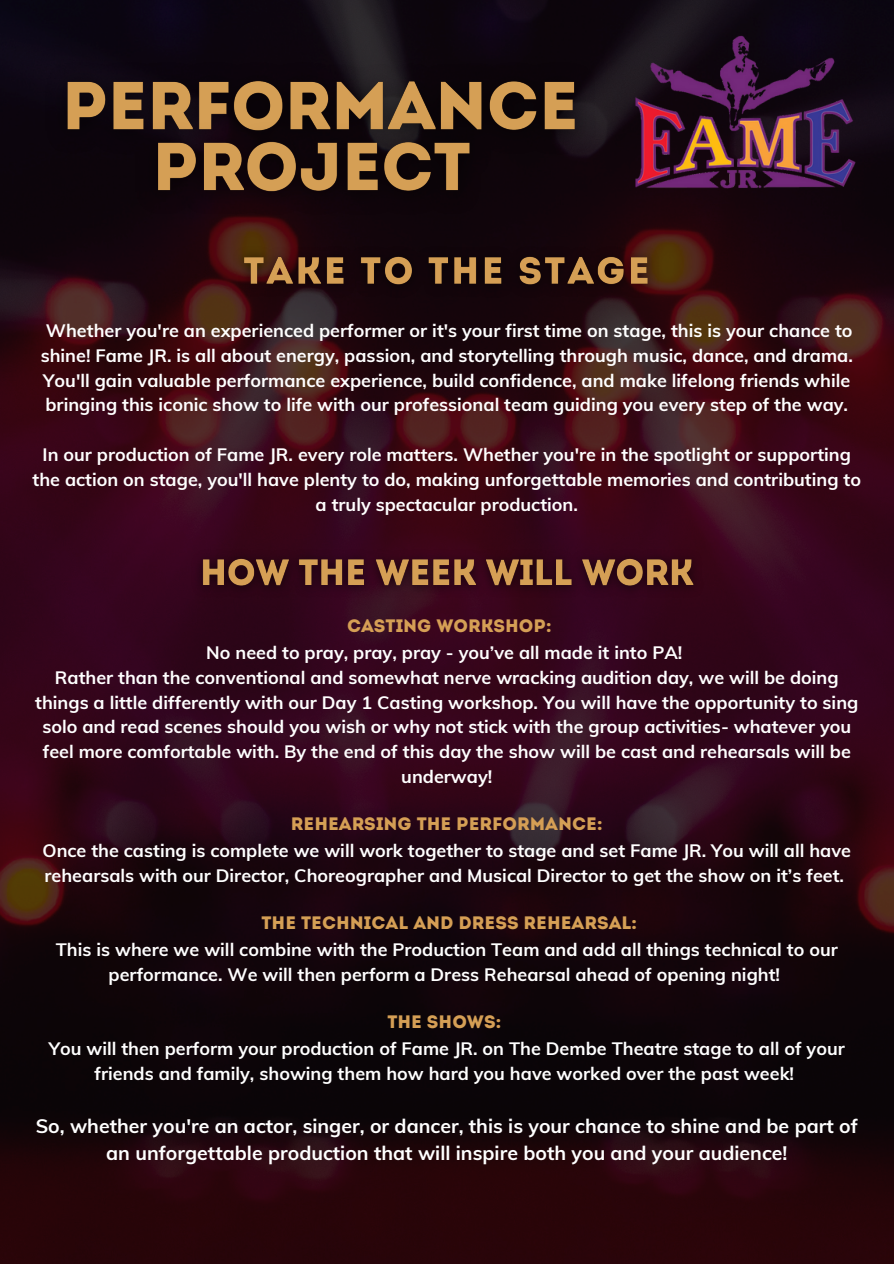
<style>
.page{position:relative;width:894px;height:1264px;background:#fff}
.page>*{position:absolute;margin:0;border:0;box-sizing:border-box;transform-origin:0 0}
.t1{font:700 19.5px/27px "Muli";color:#fff;text-align:center}
.t2{font:700 18px/24.8px "Muli";color:#fff;text-align:center}
.t3{font:18px "Intro";color:#d59f55}
</style>
<div class="page">
<img style="left:0;top:0;width:893px;height:1263px">
<img style="left:37px;top:53px;width:569px;height:171px">
<img style="left:628px;top:33px;width:233px;height:158px">
<img style="left:226px;top:240px;width:440px;height:65px">
<img style="left:185px;top:543px;width:526px;height:61px">
<p class="t2" style="left:41px;top:318px;width:813px;text-align:left">Whether you're an experienced performer or it's your first time on stage, this is your chance to shine! Fame JR. is all about energy, passion, and storytelling through music, dance, and drama.<br>You'll gain valuable performance experience, build confidence, and make lifelong friends while bringing this iconic show to life with our professional team guiding you every step of the way.</p>
<h4 class="t2" style="left:33px;top:442px;width:829px">In our production of Fame JR. every role matters. Whether you're in the spotlight or supporting the action on stage, you'll have plenty to do, making unforgettable memories and contributing to a truly spectacular production.</h4>
<h4 class="t3" style="left:347px;top:618px;width:206px">CASTING WORKSHOP:</h4>
<p class="t2" style="left:206px;top:640px;width:477px">No need to pray, pray, pray - you’ve all made it into PA!</p>
<p class="t2" style="left:35px;top:664px;width:824px">Rather than the conventional and somewhat nerve wracking audition day, we will be doing things a little differently with our Day 1 Casting workshop. You will have the opportunity to sing solo and read scenes should you wish or why not stick with the group activities- whatever you feel more comfortable with. By the end of this day the show will be cast and rehearsals will be underway!</p>
<p class="t3" style="left:291px;top:816px;width:313px">REHEARSING THE PERFORMANCE:</p>
<p class="t2" style="left:43px;top:838px;width:809px;text-align:left">Once the casting is complete we will work together to stage and set Fame JR. You will all have rehearsals with our Director, Choreographer and Musical Director to get the show on it’s feet.</p>
<p class="t3" style="left:261px;top:915px;width:377px">THE TECHNICAL AND DRESS REHEARSAL:</p>
<p class="t2" style="left:56px;top:937px;width:783px">This is where we will combine with the Production Team and add all things technical to our performance. We will then perform a Dress Rehearsal ahead of opening night!</p>
<p class="t3" style="left:387px;top:1014px;width:115px">THE SHOWS:</p>
<p class="t2" style="left:49px;top:1036px;width:797px">You will then perform your production of Fame JR. on The Dembe Theatre stage to all of your friends and family, showing them how hard you have worked over the past week!</p>
<p class="t1" style="left:36px;top:1112px;width:823px">So, whether you're an actor, singer, or dancer, this is your chance to shine and be part of an unforgettable production that will inspire both you and your audience!</p>
</div>
